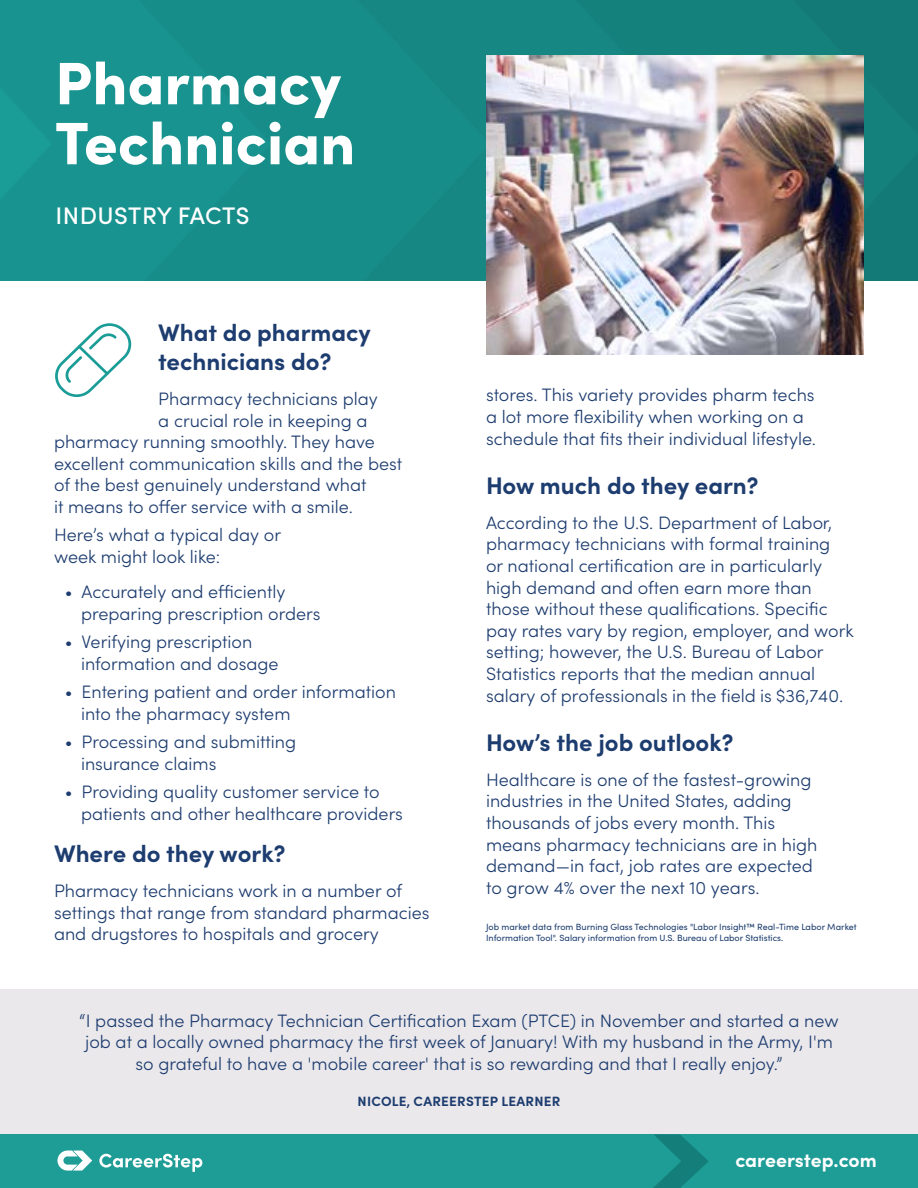
<style>
.page{position:relative;width:918px;height:1188px;background:#fff}
.page>*{position:absolute;margin:0;border:0;box-sizing:border-box;transform-origin:0 0}
.t1{font:900 60px/60px "Sofia Pro";color:#fff}
.t2{font:700 24px/28.8px "Sofia Pro";color:#1d3c6f}
.t3{font:500 24px "Sofia Pro";letter-spacing:.02em;color:#fff}
.t4{font:700 19.5px "Sofia Pro";letter-spacing:-.005em;color:#fff}
.t5{font:300 18px/21.6px "Sofia Pro";color:#1d3c6f}
.t6{font:700 13.5px "Sofia Pro";letter-spacing:.02em;color:#1d3c6f}
.t7{font:9px/10.8px "Sofia Pro";color:#1c3d6f}
.s1{font-style:inherit}
</style>
<div class="page">
<div style="left:0;top:989px;width:918px;height:145px;background:#eae8eb"></div>
<div style="left:0;top:0;width:918px;height:281px;background:linear-gradient(to right,#199692,#147b77)"></div>
<img style="left:486px;top:55px;width:378px;height:299px">
<svg style="left:55px;top:323px;width:76px;height:74px"></svg>
<div style="left:0;top:1134px;width:918px;height:54px;background:#1e9c96"></div>
<svg style="left:653px;top:1134px;width:56px;height:54px"></svg>
<svg style="left:57px;top:1151px;width:35px;height:20px"></svg>
<svg style="left:99px;top:1154px;width:103px;height:18px"></svg>
<h1 class="t1" style="left:55px;top:48px;width:302px">Pharmacy<br>Technician</h1>
<h2 class="t3" style="left:55px;top:198px;width:196px">INDUSTRY FACTS</h2>
<h2 class="t2" style="left:158px;top:316px;width:214px">What do pharmacy technicians do?</h2>
<p class="t5" style="left:158px;top:387px;width:221px">Pharmacy technicians play</p>
<p class="t5" style="left:158px;top:409px;width:211px">a crucial role in keeping a</p>
<p class="t5" style="left:54px;top:430px;width:323px">pharmacy running smoothly. They have</p>
<p class="t5" style="left:54px;top:452px;width:350px">excellent communication skills and the best</p>
<p class="t5" style="left:54px;top:473px;width:314px">of the best genuinely understand what</p>
<p class="t5" style="left:54px;top:495px;width:300px">it means to offer service with a smile.</p>
<p class="t5" style="left:54px;top:523px;width:229px">Here’s what a typical day or week might look like:</p>
<p class="t5" style="left:81px;top:580px;width:241px;text-indent:-16px">• Accurately and efficiently preparing prescription orders</p>
<p class="t5" style="left:81px;top:630px;width:199px;text-indent:-16px">• Verifying prescription information and dosage</p>
<p class="t5" style="left:81px;top:680px;width:316px;text-indent:-16px">• Entering patient and order information into the pharmacy system</p>
<p class="t5" style="left:81px;top:730px;width:217px;text-indent:-16px">• Processing and submitting insurance claims</p>
<p class="t5" style="left:81px;top:780px;width:324px;text-indent:-16px">• Providing quality customer service to patients and other healthcare providers</p>
<h2 class="t2" style="left:54px;top:837px;width:233px">Where do they work?</h2>
<p class="t5" style="left:54px;top:879px;width:377px">Pharmacy technicians work in a number of settings that range from standard pharmacies and drugstores to hospitals and grocery</p>
<p class="t5" style="left:486px;top:383px;width:332px">stores. This variety provides pharm techs a lot more flexibility when working on a schedule that fits their individual lifestyle.</p>
<h2 class="t2" style="left:486px;top:469px;width:274px">How much do they earn?</h2>
<p class="t5" style="left:486px;top:511px;width:369px">According to the U.S. Department of Labor, pharmacy technicians with formal training<br>or national certification are in particularly high demand and often earn more than those without these qualifications. Specific pay rates vary by region, employer, and work setting; however, the U.S. Bureau of Labor Statistics reports that the median annual salary of professionals in the field is $<span class="s1">36</span>,<span class="s1">74</span>0.</p>
<h2 class="t2" style="left:486px;top:726px;width:249px">How’s the job outlook?</h2>
<p class="t5" style="left:486px;top:768px;width:333px">Healthcare is one of the fastest-growing industries in the United States, adding thousands of jobs every month. This means pharmacy technicians are in high demand—in fact, job rates are expected to grow <span class="s1">4</span>% over the next 10 years.</p>
<p class="t7" style="left:486px;top:921px;width:372px">Job market data from Burning Glass Technologies "Labor Insight™ Real-Time Labor Market<br>Information Tool". Salary information from U.S. Bureau of Labor Statistics.</p>
<p class="t5" style="left:79px;top:1009px;width:761px;text-align:center">“I passed the Pharmacy Technician Certification Exam (PTCE) in November and started a new job at a locally owned pharmacy the first week of January! With my husband in the Army, I'm so grateful to have a 'mobile career' that is so rewarding and that I really enjoy.”</p>
<p class="t6" style="left:358px;top:1091px;width:204px">NICOLE, CAREERSTEP LEARNER</p>
<p class="t4" style="left:735px;top:1145px;width:143px">careerstep.com</p>
</div>
